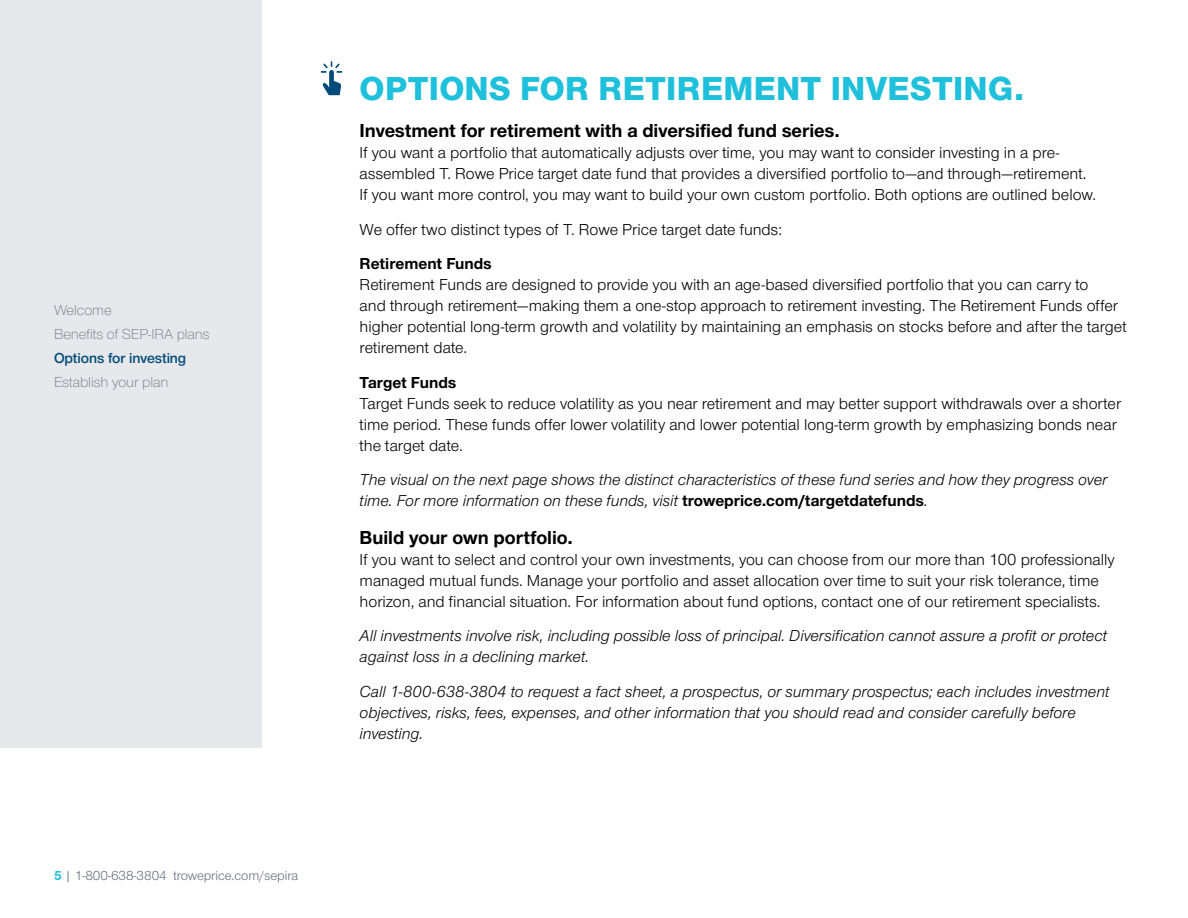
<style>
.page{position:relative;width:1188px;height:918px;background:#fff}
.page>*{position:absolute;margin:0;border:0;box-sizing:border-box;transform-origin:0 0}
.t1{font:800 34.5px "Nimbus Sans Novus";letter-spacing:.01em;color:#1fc0db}
.t2{font:700 19.5px "Nimbus Sans Novus";color:#000}
.t3{font:16.5px/21px "Nimbus Sans Novus";color:#000}
.t4{font:italic 16.5px/21px "Nimbus Sans Novus";color:#000}
.t5{font:700 16.5px "Nimbus Sans Novus";color:#000}
.t6{font:300 15px/24px "Nimbus Sans Novus";letter-spacing:-.005em;color:#67717e}
.t7{font:600 15px "Nimbus Sans Novus";letter-spacing:-.005em;color:#004b7a}
.t8{font:13.5px "Nimbus Sans Novus";letter-spacing:-.005em;color:#67717e}
.s1{font-weight:700;color:#1fc0db}
.s2{font-weight:700;font-style:normal}
</style>
<div class="page">
<div style="left:0;top:0;width:262px;height:748px;background:#e7e8eb"></div>
<svg style="left:321px;top:61px;width:21px;height:34px"></svg>
<p class="t6" style="left:54px;top:298px;width:157px">Welcome<br>Benefits of SEP-IRA plans</p>
<p class="t7" style="left:54px;top:349px;width:134px">Options for investing</p>
<p class="t6" style="left:54px;top:370px;width:116px">Establish your plan</p>
<p class="t8" style="left:54px;top:867px;width:246px"><span class="s1">5</span> | 1-800-638-3804 troweprice.com/sepira</p>
<h1 class="t1" style="left:360px;top:64px;width:666px">OPTIONS FOR RETIREMENT INVESTING.</h1>
<p class="t2" style="left:360px;top:118px;width:482px">Investment for retirement with a diversified fund series.</p>
<p class="t3" style="left:360px;top:142px;width:738px">If you want a portfolio that automatically adjusts over time, you may want to consider investing in a pre&shy;assembled T. Rowe Price target date fund that provides a diversified portfolio to—and through—retirement.<br>If you want more control, you may want to build your own custom portfolio. Both options are outlined below.</p>
<p class="t3" style="left:360px;top:218px;width:424px">We offer two distinct types of T. Rowe Price target date funds:</p>
<p class="t5" style="left:360px;top:253px;width:134px">Retirement Funds</p>
<p class="t3" style="left:360px;top:274px;width:769px">Retirement Funds are designed to provide you with an age-based diversified portfolio that you can carry to<br>and through retirement—making them a one-stop approach to retirement investing. The Retirement Funds offer higher potential long-term growth and volatility by maintaining an emphasis on stocks before and after the target retirement date.</p>
<p class="t5" style="left:360px;top:371px;width:98px">Target Funds</p>
<p class="t3" style="left:360px;top:392px;width:763px">Target Funds seek to reduce volatility as you near retirement and may better support withdrawals over a shorter time period. These funds offer lower volatility and lower potential long-term growth by emphasizing bonds near the target date.</p>
<p class="t4" style="left:360px;top:468px;width:749px">The visual on the next page shows the distinct characteristics of these fund series and how they progress over time. For more information on these funds, visit <span class="s2">troweprice.com/targetdatefunds</span>.</p>
<p class="t2" style="left:360px;top:524px;width:215px">Build your own portfolio.</p>
<p class="t3" style="left:360px;top:548px;width:757px">If you want to select and control your own investments, you can choose from our more than 100 professionally managed mutual funds. Manage your portfolio and asset allocation over time to suit your risk tolerance, time horizon, and financial situation. For information about fund options, contact one of our retirement specialists.</p>
<p class="t4" style="left:360px;top:624px;width:749px">All investments involve risk, including possible loss of principal. Diversification cannot assure a profit or protect against loss in a declining market.</p>
<p class="t4" style="left:360px;top:680px;width:752px">Call 1-800-638-3804 to request a fact sheet, a prospectus, or summary prospectus; each includes investment objectives, risks, fees, expenses, and other information that you should read and consider carefully before investing.</p>
</div>
